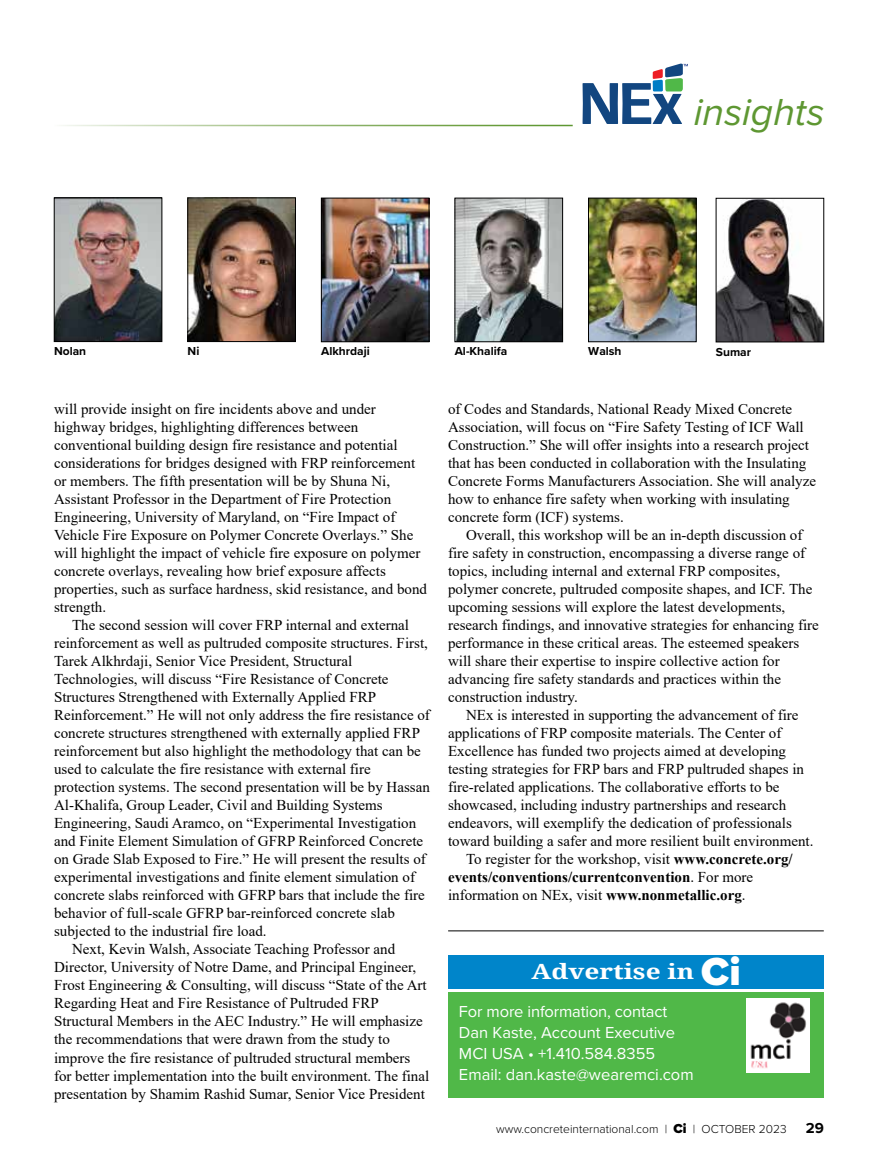
<style>
.page{position:relative;width:878px;height:1175px;background:#fff}
.page>*{position:absolute;margin:0;border:0;box-sizing:border-box;transform-origin:0 0}
.t1{font:italic 39px "Proxima Nova";color:#5e9732}
.t2{font:700 21px "Droid Serif";color:#fff;scale:1.25 1}
.t3{font:16.5px/21px "Proxima Nova";color:#fff}
.t4{font:15px/18px "Times New Roman";color:#000}
.t5{font:700 15px "Times New Roman";color:#000}
.t6{font:700 15px "Proxima Nova";color:#000}
.t7{font:300 12px "Proxima Nova";color:#000}
.t8{font:700 12px "Proxima Nova";color:#000}
.s1{font-weight:700}
.s2{font-weight:400}
.s3{font-family:"Proxima Nova";font-weight:900;font-size:40.5px}
.s4{font-family:"Proxima Nova";font-weight:900;font-size:39.3px}
.s5{font-weight:900;font-size:13.5px}
</style>
<div class="page">
<svg style="left:582px;top:64px;width:106px;height:60px"></svg>
<img style="left:590px;top:200px;width:104px;height:140px">
<div style="left:588px;top:198px;width:108px;height:144px;border:1px solid #000"></div>
<img style="left:717px;top:200px;width:104px;height:140px">
<div style="left:715px;top:198px;width:108px;height:144px;border:1px solid #000"></div>
<img style="left:323px;top:200px;width:104px;height:140px">
<div style="left:321px;top:198px;width:108px;height:144px;border:1px solid #000"></div>
<img style="left:456px;top:200px;width:104px;height:140px">
<div style="left:454px;top:198px;width:108px;height:144px;border:1px solid #000"></div>
<img style="left:189px;top:200px;width:104px;height:140px">
<div style="left:187px;top:198px;width:108px;height:144px;border:1px solid #000"></div>
<img style="left:56px;top:200px;width:104px;height:140px">
<div style="left:54px;top:198px;width:108px;height:144px;border:1px solid #000"></div>
<hr style="left:448px;top:930px;width:375px;height:1px;background:#000">
<div style="left:448px;top:992px;width:375px;height:106px;background:#50b848"></div>
<div style="left:448px;top:954px;width:376px;height:34px;background:#0085ca"></div>
<img style="left:746px;top:998px;width:63px;height:74px">
<h1 class="t1" style="left:693px;top:83px;width:132px">insights</h1>
<p class="t8" style="left:54px;top:342px;width:34px">Nolan</p>
<p class="t8" style="left:188px;top:342px;width:13px">Ni</p>
<p class="t8" style="left:321px;top:342px;width:50px">Alkhrdaji</p>
<p class="t8" style="left:454px;top:342px;width:54px">Al-Khalifa</p>
<p class="t8" style="left:588px;top:342px;width:35px">Walsh</p>
<p class="t8" style="left:716px;top:342px;width:37px">Sumar</p>
<p class="t4" style="left:54px;top:400px;width:374px">will provide insight on fire incidents above and under highway bridges, highlighting differences between conventional building design fire resistance and potential considerations for bridges designed with FRP reinforcement or members. The fifth presentation will be by Shuna Ni, Assistant Professor in the Department of Fire Protection Engineering, University of Maryland, on “Fire Impact of Vehicle Fire Exposure on Polymer Concrete Overlays.” She will highlight the impact of vehicle fire exposure on polymer concrete overlays, revealing how brief exposure affects properties, such as surface hardness, skid resistance, and bond strength.</p>
<p class="t4" style="left:72px;top:616px;width:338px">The second session will cover FRP internal and external</p>
<p class="t4" style="left:54px;top:634px;width:375px">reinforcement as well as pultruded composite structures. First,</p>
<p class="t4" style="left:54px;top:652px;width:300px">Tarek Alkhrdaji, Senior Vice President, Structural</p>
<p class="t4" style="left:54px;top:670px;width:336px">Technologies, will discuss “Fire Resistance of Concrete</p>
<p class="t4" style="left:54px;top:688px;width:324px">Structures Strengthened with Externally Applied FRP</p>
<p class="t4" style="left:54px;top:706px;width:377px">Reinforcement.” He will not only address the fire resistance of</p>
<p class="t4" style="left:54px;top:724px;width:367px">concrete structures strengthened with externally applied FRP</p>
<p class="t4" style="left:54px;top:742px;width:368px">reinforcement but also highlight the methodology that can be</p>
<p class="t4" style="left:54px;top:760px;width:318px">used to calculate the fire resistance with external fire</p>
<p class="t4" style="left:54px;top:778px;width:377px">protection systems. The second presentation will be by Hassan</p>
<p class="t4" style="left:54px;top:796px;width:330px">Al-Khalifa, Group Leader, Civil and Building Systems</p>
<p class="t4" style="left:54px;top:814px;width:364px">Engineering, Saudi Aramco, on “Experimental Investigation</p>
<p class="t4" style="left:54px;top:832px;width:370px">and Finite Element Simulation of GFRP Reinforced Concrete</p>
<p class="t4" style="left:54px;top:850px;width:373px">on Grade Slab Exposed to Fire.” He will present the results of</p>
<p class="t4" style="left:54px;top:868px;width:362px">experimental investigations and finite element simulation of</p>
<p class="t4" style="left:54px;top:886px;width:372px">concrete slabs reinforced with GFRP bars that include the fire</p>
<p class="t4" style="left:54px;top:904px;width:342px">behavior of full-scale GFRP bar-reinforced concrete slab</p>
<p class="t4" style="left:54px;top:922px;width:214px">subjected to the industrial fire load.</p>
<p class="t4" style="left:72px;top:940px;width:324px">Next, Kevin Walsh, Associate Teaching Professor and</p>
<p class="t4" style="left:54px;top:958px;width:364px">Director, University of Notre Dame, and Principal Engineer,</p>
<p class="t4" style="left:54px;top:976px;width:374px">Frost Engineering &amp; Consulting, will discuss “State of the Art</p>
<p class="t4" style="left:54px;top:994px;width:326px">Regarding Heat and Fire Resistance of Pultruded FRP</p>
<p class="t4" style="left:54px;top:1012px;width:370px">Structural Members in the AEC Industry.” He will emphasize</p>
<p class="t4" style="left:54px;top:1030px;width:337px">the recommendations that were drawn from the study to</p>
<p class="t4" style="left:54px;top:1048px;width:358px">improve the fire resistance of pultruded structural members</p>
<p class="t4" style="left:54px;top:1066px;width:377px">for better implementation into the built environment. The final</p>
<p class="t4" style="left:54px;top:1084px;width:372px">presentation by Shamim Rashid Sumar, Senior Vice President</p>
<p class="t4" style="left:448px;top:400px;width:369px">of Codes and Standards, National Ready Mixed Concrete Association, will focus on “Fire Safety Testing of ICF Wall Construction.” She will offer insights into a research project that has been conducted in collaboration with the Insulating Concrete Forms Manufacturers Association. She will analyze how to enhance fire safety when working with insulating concrete form (ICF) systems.</p>
<p class="t4" style="left:448px;top:526px;width:372px;text-indent:18px">Overall, this workshop will be an in-depth discussion of fire safety in construction, encompassing a diverse range of topics, including internal and external FRP composites, polymer concrete, pultruded composite shapes, and ICF. The upcoming sessions will explore the latest developments, research findings, and innovative strategies for enhancing fire performance in these critical areas. The esteemed speakers will share their expertise to inspire collective action for advancing fire safety standards and practices within the construction industry.</p>
<p class="t4" style="left:466px;top:706px;width:334px">NEx is interested in supporting the advancement of fire</p>
<p class="t4" style="left:448px;top:724px;width:335px">applications of FRP composite materials. The Center of</p>
<p class="t4" style="left:448px;top:742px;width:339px">Excellence has funded two projects aimed at developing</p>
<p class="t4" style="left:448px;top:760px;width:357px">testing strategies for FRP bars and FRP pultruded shapes in</p>
<p class="t4" style="left:448px;top:778px;width:333px">fire-related applications. The collaborative efforts to be</p>
<p class="t4" style="left:448px;top:796px;width:340px">showcased, including industry partnerships and research</p>
<p class="t4" style="left:448px;top:814px;width:345px">endeavors, will exemplify the dedication of professionals</p>
<p class="t4" style="left:448px;top:832px;width:367px">toward building a safer and more resilient built environment.</p>
<p class="t4" style="left:466px;top:850px;width:328px">To register for the workshop, visit <span class="s1">www.concrete.org/</span></p>
<p class="t5" style="left:448px;top:866px;width:307px">events/conventions/currentconvention<span class="s2">. For more</span></p>
<p class="t4" style="left:448px;top:886px;width:299px">information on NEx, visit <span class="s1">www.nonmetallic.org</span>.</p>
<h2 class="t2" style="left:531px;top:957px;width:169px">Advertise in <span class="s3">C</span><span class="s4">i</span></h2>
<p class="t3" style="left:459px;top:1000px;width:236px">For more information, contact<br>Dan Kaste, Account Executive<br>MCI USA • +1.410.584.8355<br>Email: dan.kaste@wearemci.com</p>
<p class="t7" style="left:496px;top:1119px;width:292px">www.concreteinternational.com | <span class="s5">Ci</span> | OCTOBER 2023</p>
<p class="t6" style="left:805px;top:1116px;width:20px">29</p>
</div>
